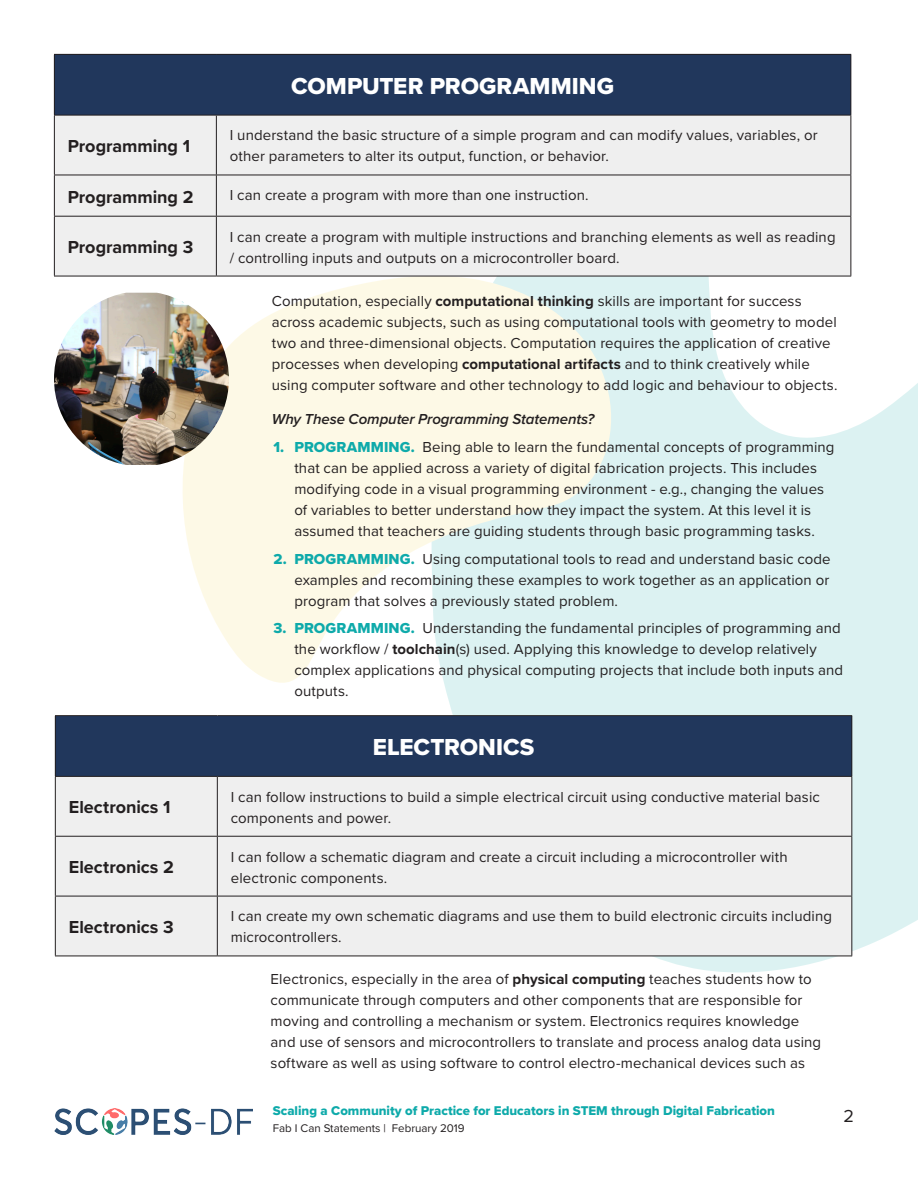
<style>
.page{position:relative;width:918px;height:1188px;background:#fff}
.page>*{position:absolute;margin:0;border:0;box-sizing:border-box;transform-origin:0 0}
.t1{font:24px "Proxima Nova Extrabld";color:#fff}
.t2{font:700 18px "Proxima Nova";letter-spacing:-.005em;color:#231f20}
.t3{font:18px "Proxima Nova";color:#231f20}
.t4{font:15px/21px "Proxima Nova";letter-spacing:.005em;color:#231f20}
.t5{font:italic 600 15px "Proxima Nova";letter-spacing:-.005em;color:#231f20}
.t6{font:13.2px "Proxima Nova Extrabld";color:#0eaaaa}
.t7{font:11.55px "Proxima Nova";color:#231f20}
.s1{font-weight:700}
.s2{font-family:"Proxima Nova Extrabld";color:#0eaaaa}
</style>
<div class="page">
<svg style="left:448px;top:167px;width:470px;height:806px;fill:#dcf2f2"></svg>
<svg style="left:182px;top:277px;width:438px;height:421px;background:#f5f8ec"></svg>
<div style="left:54px;top:54px;width:797px;height:61px;background:#21375c"></div>
<div style="left:55px;top:116px;width:795px;height:160px;background:#efefef"></div>
<hr style="left:54px;top:54px;width:162px;height:1px;background:#231f20">
<hr style="left:54px;top:55px;width:1px;height:60px;background:#231f20">
<hr style="left:216px;top:54px;width:635px;height:1px;background:#231f20">
<hr style="left:850px;top:55px;width:1px;height:60px;background:#231f20">
<hr style="left:54px;top:115px;width:162px;height:1px;background:#231f20">
<hr style="left:54px;top:115px;width:1px;height:60px;background:#231f20">
<hr style="left:216px;top:115px;width:635px;height:1px;background:#231f20">
<hr style="left:216px;top:115px;width:1px;height:60px;background:#231f20">
<hr style="left:850px;top:115px;width:1px;height:60px;background:#231f20">
<hr style="left:54px;top:175px;width:162px;height:1px;background:#231f20">
<hr style="left:54px;top:175px;width:1px;height:41px;background:#231f20">
<hr style="left:216px;top:175px;width:635px;height:1px;background:#231f20">
<hr style="left:216px;top:175px;width:1px;height:41px;background:#231f20">
<hr style="left:850px;top:175px;width:1px;height:41px;background:#231f20">
<hr style="left:54px;top:216px;width:162px;height:1px;background:#231f20">
<hr style="left:54px;top:217px;width:1px;height:59px;background:#231f20">
<hr style="left:216px;top:216px;width:635px;height:1px;background:#231f20">
<hr style="left:216px;top:217px;width:1px;height:59px;background:#231f20">
<hr style="left:850px;top:217px;width:1px;height:59px;background:#231f20">
<hr style="left:54px;top:276px;width:162px;height:1px;background:#231f20">
<hr style="left:216px;top:276px;width:635px;height:1px;background:#231f20">
<div style="left:55px;top:716px;width:797px;height:60px;background:#21375c"></div>
<div style="left:56px;top:777px;width:795px;height:179px;background:#efefef"></div>
<hr style="left:55px;top:715px;width:162px;height:1px;background:#231f20">
<hr style="left:55px;top:716px;width:1px;height:60px;background:#231f20">
<hr style="left:217px;top:715px;width:635px;height:1px;background:#231f20">
<hr style="left:851px;top:716px;width:1px;height:60px;background:#231f20">
<hr style="left:55px;top:776px;width:162px;height:1px;background:#231f20">
<hr style="left:55px;top:777px;width:1px;height:59px;background:#231f20">
<hr style="left:217px;top:776px;width:635px;height:1px;background:#231f20">
<hr style="left:217px;top:777px;width:1px;height:59px;background:#231f20">
<hr style="left:851px;top:777px;width:1px;height:59px;background:#231f20">
<hr style="left:55px;top:836px;width:162px;height:1px;background:#231f20">
<hr style="left:55px;top:837px;width:1px;height:59px;background:#231f20">
<hr style="left:217px;top:836px;width:635px;height:1px;background:#231f20">
<hr style="left:217px;top:837px;width:1px;height:59px;background:#231f20">
<hr style="left:851px;top:837px;width:1px;height:59px;background:#231f20">
<hr style="left:55px;top:896px;width:162px;height:1px;background:#231f20">
<hr style="left:55px;top:896px;width:1px;height:60px;background:#231f20">
<hr style="left:217px;top:896px;width:635px;height:1px;background:#231f20">
<hr style="left:217px;top:896px;width:1px;height:60px;background:#231f20">
<hr style="left:851px;top:896px;width:1px;height:60px;background:#231f20">
<hr style="left:55px;top:956px;width:162px;height:1px;background:#231f20">
<hr style="left:217px;top:956px;width:635px;height:1px;background:#231f20">
<img style="left:55px;top:1109px;width:197px;height:26px">
<img style="left:54px;top:293px;width:175px;height:172px">
<h1 class="t1" style="left:291px;top:68px;width:324px">COMPUTER PROGRAMMING</h1>
<p class="t2" style="left:68px;top:133px;width:124px">Programming 1</p>
<p class="t4" style="left:230px;top:124px;width:589px">I understand the basic structure of a simple program and can modify values, variables, or other parameters to alter its output, function, or behavior.</p>
<p class="t2" style="left:68px;top:183px;width:127px">Programming 2</p>
<p class="t4" style="left:230px;top:184px;width:360px">I can create a program with more than one instruction.</p>
<p class="t2" style="left:68px;top:234px;width:127px">Programming 3</p>
<p class="t4" style="left:230px;top:225px;width:607px">I can create a program with multiple instructions and branching elements as well as reading / controlling inputs and outputs on a microcontroller board.</p>
<p class="t4" style="left:272px;top:289px;width:567px">Computation, especially <span class="s1">computational thinking</span> skills are important for success across academic subjects, such as using computational tools with geometry to model two and three-dimensional objects. Computation requires the application of creative processes when developing <span class="s1">computational artifacts</span> and to think creatively while using computer software and other technology to add logic and behaviour to objects.</p>
<p class="t5" style="left:272px;top:408px;width:324px">Why These Computer Programming Statements?</p>
<p class="t4" style="left:294px;top:436px;width:542px;text-indent:-21px"><span class="s2">1. PROGRAMMING.</span> Being able to learn the fundamental concepts of programming that can be applied across a variety of digital fabrication projects. This includes modifying code in a visual programming environment - e.g., changing the values of variables to better understand how they impact the system. At this level it is assumed that teachers are guiding students through basic programming tasks.</p>
<p class="t4" style="left:294px;top:547px;width:538px;text-align:justify;text-indent:-21px"><span class="s2">2. PROGRAMMING.</span> Using computational tools to read and understand basic code examples and recombining these examples to work together as an application or program that solves a previously stated problem.</p>
<p class="t4" style="left:294px;top:617px;width:550px;text-indent:-21px"><span class="s2">3. PROGRAMMING.</span> Understanding the fundamental principles of programming and the workflow / <span class="s1">toolchain</span>(s) used. Applying this knowledge to develop relatively complex applications and physical computing projects that include both inputs and outputs.</p>
<h1 class="t1" style="left:373px;top:730px;width:163px">ELECTRONICS</h1>
<p class="t2" style="left:69px;top:794px;width:103px">Electronics 1</p>
<p class="t4" style="left:231px;top:786px;width:591px">I can follow instructions to build a simple electrical circuit using conductive material basic components and power.</p>
<p class="t2" style="left:69px;top:854px;width:107px">Electronics 2</p>
<p class="t4" style="left:231px;top:845px;width:558px">I can follow a schematic diagram and create a circuit including a microcontroller with electronic components.</p>
<p class="t2" style="left:69px;top:914px;width:106px">Electronics 3</p>
<p class="t4" style="left:231px;top:905px;width:603px">I can create my own schematic diagrams and use them to build electronic circuits including microcontrollers.</p>
<p class="t4" style="left:271px;top:968px;width:552px">Electronics, especially in the area of <span class="s1">physical computing</span> teaches students how to communicate through computers and other components that are responsible for moving and controlling a mechanism or system. Electronics requires knowledge and use of sensors and microcontrollers to translate and process analog data using software as well as using software to control electro-mechanical devices such as</p>
<p class="t6" style="left:273px;top:1101px;width:504px">Scaling a Community of Practice for Educators in STEM through Digital Fabrication</p>
<p class="t7" style="left:273px;top:1119px;width:193px">Fab I Can Statements | February 2019</p>
<p class="t3" style="left:843px;top:1103px;width:12px">2</p>
</div>
